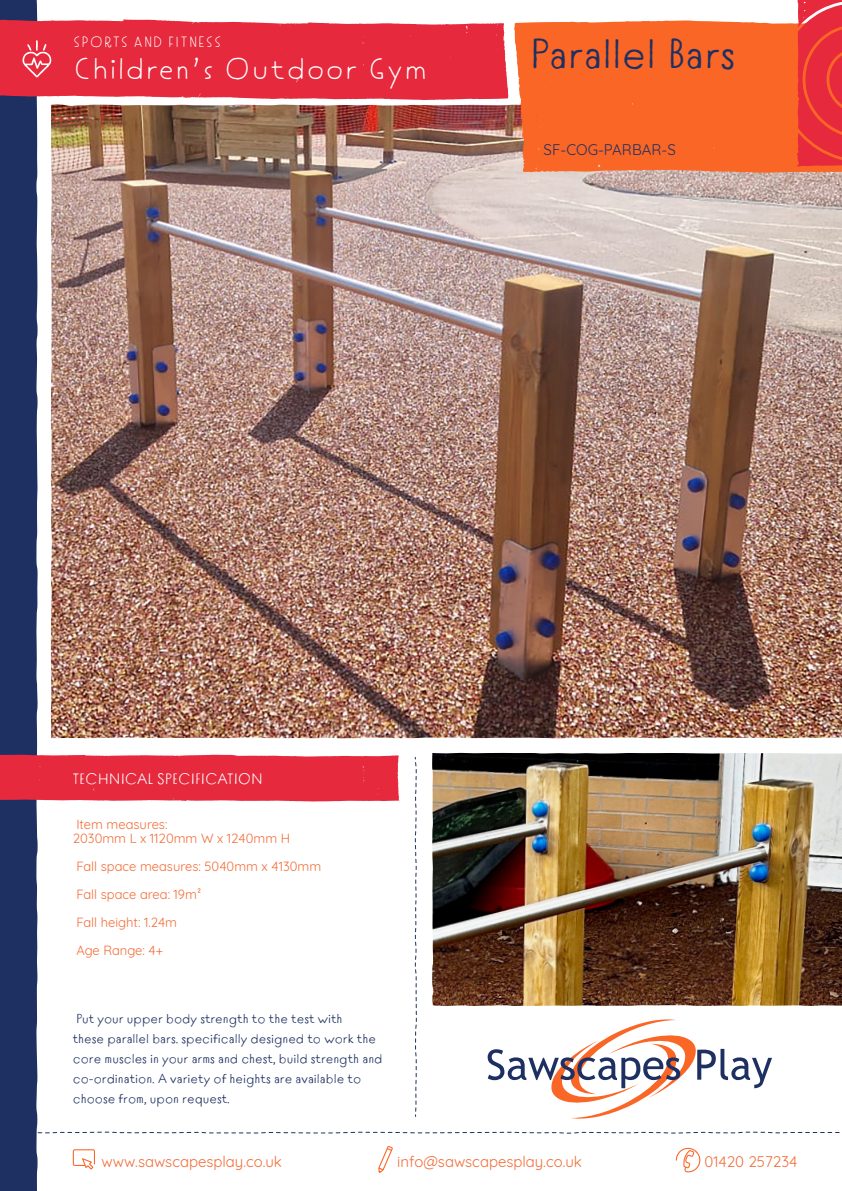
<style>
.page{position:relative;width:842px;height:1191px;background:#fff}
.page>*{position:absolute;margin:0;border:0;box-sizing:border-box;transform-origin:0 0}
.t1{font:42px "Tomarik Introvert";color:#1e3061}
.t2{font:30px "Tomarik Extrovert";color:#fff}
.t3{font:15px "Quicksand";color:#f26d38}
.t4{font:15px "Tomarik Introvert";color:#fff}
.t5{font:15px "Tomarik Extrovert";color:#fff}
.t6{font:15px "Quicksand";color:#1e3061}
.t7{font:13px/20px "Tomarik Introvert";color:#1e3061}
.t8{font:13px "Quicksand";color:#f26d38}
</style>
<div class="page">
<div style="left:0;top:0;width:38px;height:1191px;background:#1e3061"></div>
<svg style="left:0;top:1131px;width:840px;height:3px"></svg>
<svg style="left:414px;top:757px;width:3px;height:360px"></svg>
<svg style="left:0;top:753px;width:399px;height:48px;background:#e63548"></svg>
<svg style="left:73px;top:1149px;width:22px;height:20px"></svg>
<svg style="left:378px;top:1146px;width:15px;height:26px"></svg>
<svg style="left:676px;top:1147px;width:24px;height:25px"></svg>
<svg style="left:488px;top:1019px;width:284px;height:100px"></svg>
<svg style="left:0;top:18px;width:508px;height:82px;background:#e6394c"></svg>
<svg style="left:21px;top:40px;width:31px;height:38px"></svg>
<img style="left:51px;top:105px;width:791px;height:633px">
<div style="left:514px;top:20px;width:328px;height:155px;background:#fa6626"></div>
<img style="left:432px;top:753px;width:410px;height:253px">
<svg style="left:797px;top:0;width:45px;height:166px;background:#e8343e"></svg>
<p class="t5" style="left:73px;top:30px;width:151px">SPORTS AND FITNESS</p>
<h2 class="t2" style="left:73px;top:44px;width:356px">Children’s Outdoor Gym</h2>
<p class="t1" style="left:529px;top:18px;width:207px">Parallel Bars</p>
<p class="t6" style="left:544px;top:138px;width:134px">SF-COG-PARBAR-S</p>
<p class="t4" style="left:73px;top:765px;width:192px">TECHNICAL SPECIFICATION</p>
<p class="t8" style="left:76px;top:814px;width:93px">Item measures:</p>
<p class="t8" style="left:73px;top:828px;width:219px">2030mm L x 1120mm W x 1240mm H</p>
<p class="t8" style="left:76px;top:856px;width:246px">Fall space measures: 5040mm x 4130mm</p>
<p class="t8" style="left:76px;top:884px;width:126px">Fall space area: 19m²</p>
<p class="t8" style="left:76px;top:912px;width:102px">Fall height: 1.24m</p>
<p class="t8" style="left:76px;top:940px;width:88px">Age Range: 4+</p>
<p class="t7" style="left:76px;top:1008px;width:268px">Put your upper body strength to the test with</p>
<p class="t7" style="left:73px;top:1028px;width:311px">these parallel bars. specifically designed to work the core muscles in your arms and chest, build strength and co-ordination. A variety of heights are available to choose from, upon request.</p>
<p class="t3" style="left:101px;top:1149px;width:182px">www.sawscapesplay.co.uk</p>
<p class="t3" style="left:397px;top:1149px;width:186px">info@sawscapesplay.co.uk</p>
<p class="t3" style="left:704px;top:1150px;width:94px">01420 257234</p>
</div>
